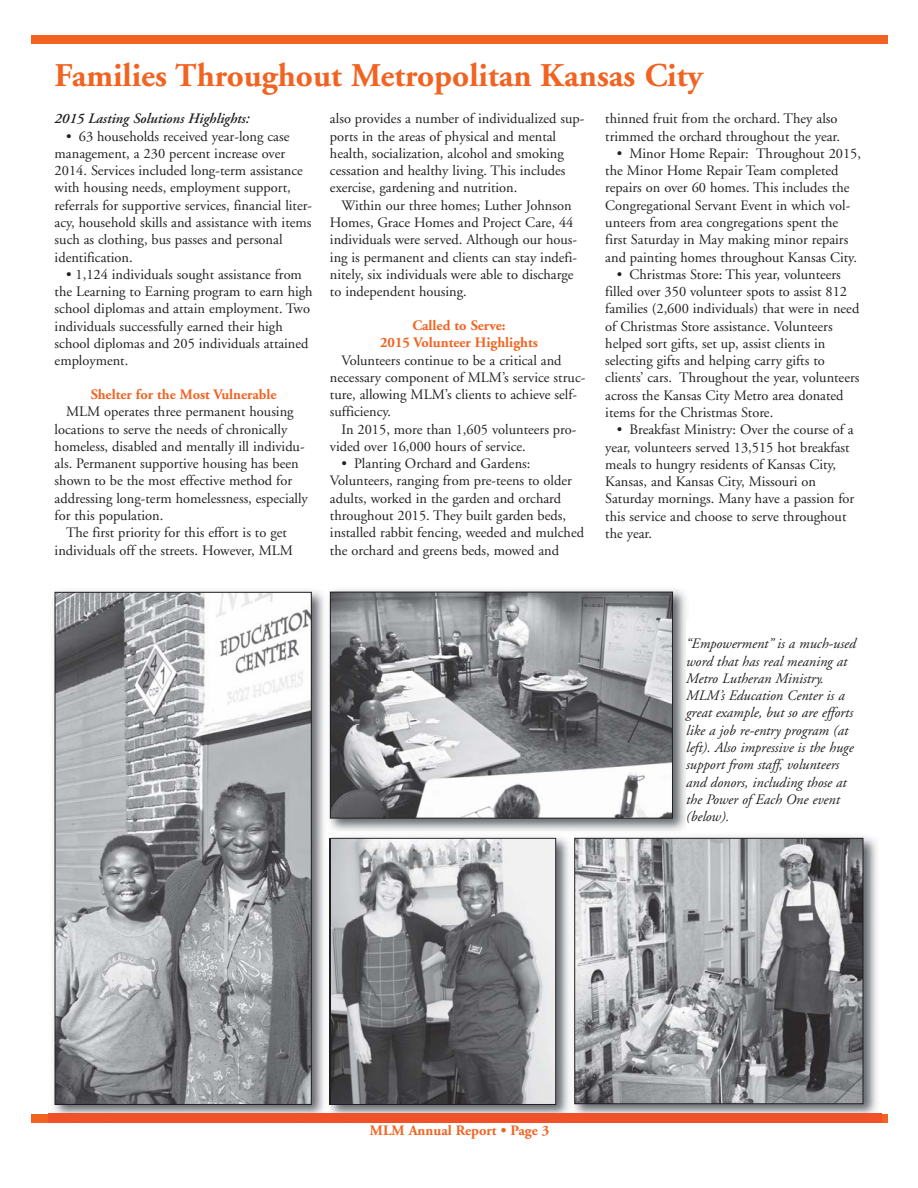
<style>
.page{position:relative;width:918px;height:1188px;background:#fff}
.page>*{position:absolute;margin:0;border:0;box-sizing:border-box;transform-origin:0 0}
.t1{font:700 33.15px "Adobe Garamond";color:#f26322}
.t2{font:14.4px/17.2px "Adobe Garamond";color:#231f20}
.t3{font:italic 14.4px/17.2px "Adobe Garamond";color:#231f20}
.t4{font:700 14.4px/17.2px "Adobe Garamond";color:#f26322;text-align:center}
.t5{font:italic 600 14.4px "Adobe Garamond";color:#231f20}
</style>
<div class="page">
<div style="left:31px;top:36px;width:857px;height:8px;background:#f26322"></div>
<div style="left:31px;top:1114px;width:857px;height:9px;background:#f26322"></div>
<img style="left:330px;top:837px;width:238px;height:286px">
<img style="left:332px;top:840px;width:222px;height:263px">
<div style="left:330px;top:838px;width:226px;height:267px;border:1px solid #231f20"></div>
<img style="left:48px;top:590px;width:276px;height:533px">
<img style="left:323px;top:832px;width:7px;height:282px">
<svg style="left:324px;top:1114px;width:6px;height:9px"></svg>
<img style="left:57px;top:594px;width:253px;height:509px">
<div style="left:55px;top:592px;width:257px;height:513px;border:1px solid #231f20"></div>
<img style="left:323px;top:589px;width:363px;height:243px">
<img style="left:330px;top:831px;width:356px;height:6px">
<svg style="left:324px;top:831px;width:6px;height:6px"></svg>
<img style="left:332px;top:594px;width:339px;height:222px">
<div style="left:330px;top:592px;width:343px;height:226px;border:1px solid #231f20"></div>
<img style="left:574px;top:832px;width:308px;height:291px">
<div style="left:568px;top:844px;width:6px;height:270px;background:#f6f6f7"></div>
<svg style="left:568px;top:1114px;width:6px;height:9px"></svg>
<svg style="left:568px;top:832px;width:6px;height:5px"></svg>
<img style="left:576px;top:840px;width:285px;height:262px">
<div style="left:574px;top:838px;width:289px;height:266px;border:1px solid #231f20"></div>
<h1 class="t1" style="left:55px;top:62px;width:650px">Families Throughout Metropolitan Kansas City</h1>
<p class="t5" style="left:55px;top:113px;width:196px">2015 Lasting Solutions Highlights:</p>
<p class="t2" style="left:55px;top:129px;width:259px;text-indent:11px">• 63 households received year-long case management, a 230 percent increase over 2014. Services included long-term assistance with housing needs, employment support, referrals for supportive services, financial liter&shy;acy, household skills and assistance with items such as clothing, bus passes and personal identification.</p>
<p class="t2" style="left:55px;top:267px;width:260px;text-indent:11px">• 1,124 individuals sought assistance from the Learning to Earning program to earn high school diplomas and attain employment. Two individuals successfully earned their high school diplomas and 205 individuals attained employment.</p>
<p class="t4" style="left:91px;top:387px;width:187px">Shelter for the Most Vulnerable</p>
<p class="t2" style="left:55px;top:404px;width:255px;text-indent:11px">MLM operates three permanent housing locations to serve the needs of chronically homeless, disabled and mentally ill individu&shy;als. Permanent supportive housing has been shown to be the most effective method for addressing long-term homelessness, especially for this population.</p>
<p class="t2" style="left:55px;top:525px;width:240px;text-align:center">The first priority for this effort is to get individuals off the streets. However, MLM</p>
<p class="t2" style="left:330px;top:111px;width:256px">also provides a number of individualized sup&shy;ports in the areas of physical and mental health, socialization, alcohol and smoking cessation and healthy living. This includes exercise, gardening and nutrition.</p>
<p class="t2" style="left:330px;top:198px;width:249px;text-indent:11px">Within our three homes; Luther Johnson Homes, Grace Homes and Project Care, 44 individuals were served. Although our hous&shy;ing is permanent and clients can stay indefi&shy;nitely, six individuals were able to discharge to independent housing.</p>
<p class="t4" style="left:380px;top:318px;width:159px">Called to Serve:<br>2015 Volunteer Highlights</p>
<p class="t2" style="left:330px;top:353px;width:257px;text-indent:11px">Volunteers continue to be a critical and necessary component of MLM’s service struc&shy;ture, allowing MLM’s clients to achieve self&shy;sufficiency.</p>
<p class="t2" style="left:330px;top:422px;width:248px;text-indent:11px">In 2015, more than 1,605 volunteers pro&shy;vided over 16,000 hours of service.</p>
<p class="t2" style="left:330px;top:456px;width:256px;text-indent:11px">• Planting Orchard and Gardens:<br>Volunteers, ranging from pre-teens to older adults, worked in the garden and orchard throughout 2015. They built garden beds, installed rabbit fencing, weeded and mulched the orchard and greens beds, mowed and</p>
<p class="t2" style="left:605px;top:111px;width:236px">thinned fruit from the orchard. They also trimmed the orchard throughout the year.</p>
<p class="t2" style="left:605px;top:146px;width:257px;text-indent:11px">• Minor Home Repair: Throughout 2015, the Minor Home Repair Team completed repairs on over 60 homes. This includes the Congregational Servant Event in which vol&shy;unteers from area congregations spent the first Saturday in May making minor repairs and painting homes throughout Kansas City.</p>
<p class="t2" style="left:605px;top:267px;width:256px;text-indent:11px">• Christmas Store: This year, volunteers filled over 350 volunteer spots to assist 812 families (2,600 individuals) that were in need of Christmas Store assistance. Volunteers helped sort gifts, set up, assist clients in selecting gifts and helping carry gifts to clients’ cars. Throughout the year, volunteers across the Kansas City Metro area donated items for the Christmas Store.</p>
<p class="t2" style="left:605px;top:422px;width:251px;text-indent:11px">• Breakfast Ministry: Over the course of a year, volunteers served 13,515 hot breakfast meals to hungry residents of Kansas City, Kansas, and Kansas City, Missouri on Saturday mornings. Many have a passion for this service and choose to serve throughout the year.</p>
<p class="t3" style="left:686px;top:636px;width:171px">“Empowerment” is a much-used word that has real meaning at<br>Metro Lutheran Ministry.<br>MLM’s Education Center is a great example, but so are efforts like a job re-entry program (at left). Also impressive is the huge support from staff, volunteers and donors, including those at the Power of Each One event (below).</p>
<p class="t4" style="left:370px;top:1123px;width:181px">MLM Annual Report • Page 3</p>
</div>
